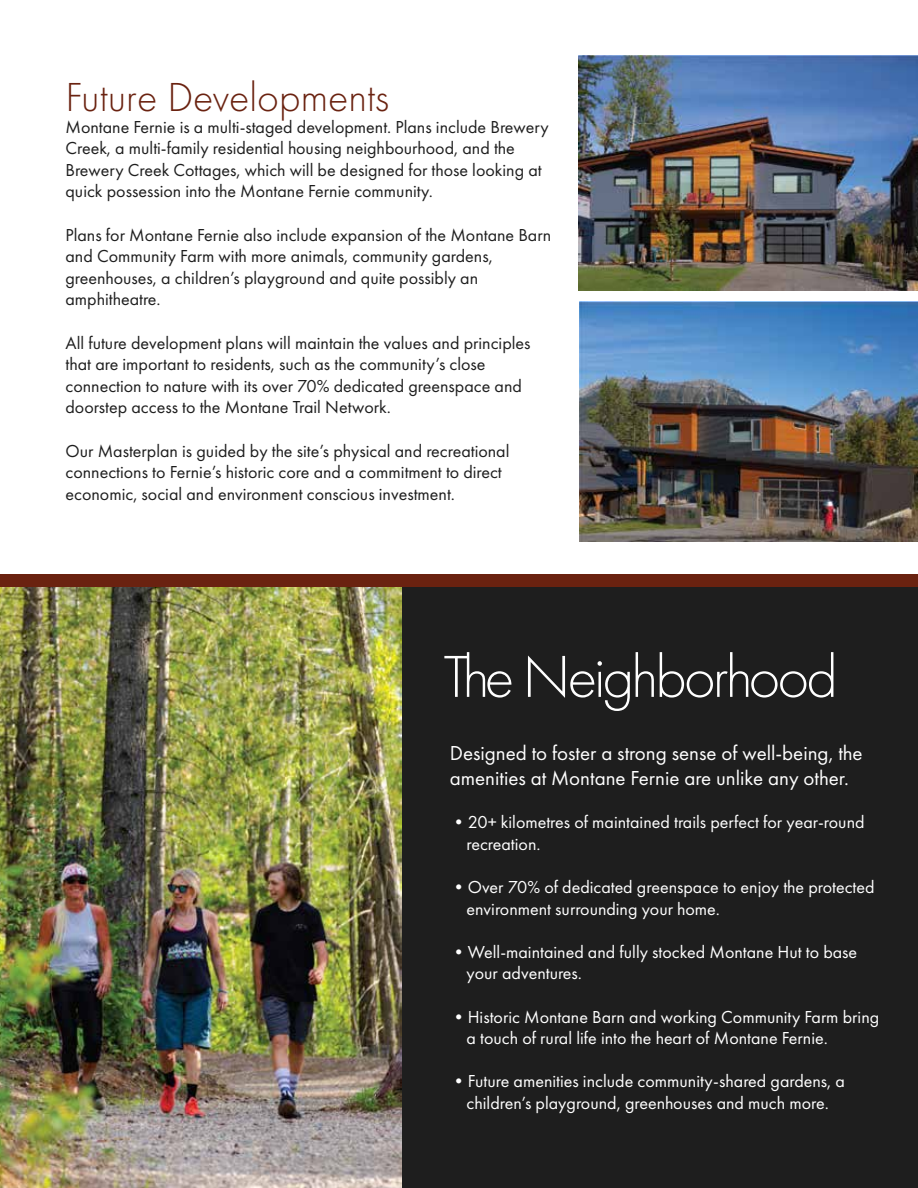
<style>
.page{position:relative;width:918px;height:1188px;background:#fff}
.page>*{position:absolute;margin:0;border:0;box-sizing:border-box;transform-origin:0 0}
.t1{font:300 61.35px "Futura PT";letter-spacing:-.05em;color:#fff}
.t2{font:300 42px "Futura PT";color:#6a2210}
.t3{font:21px/25.2px "Futura PT";color:#fff}
.t4{font:18px/21.6px "Futura PT";color:#1e1e1e}
.t5{font:18px/21.6px "Futura PT";color:#fff}
</style>
<div class="page">
<img style="left:579px;top:55px;width:339px;height:236px">
<img style="left:580px;top:302px;width:338px;height:240px">
<div style="left:0;top:587px;width:918px;height:601px;background:#1e1e1e"></div>
<img style="left:0;top:587px;width:401px;height:601px">
<div style="left:0;top:574px;width:918px;height:13px;background:#6a2210"></div>
<h2 class="t2" style="left:66px;top:73px;width:325px">Future Developments</h2>
<p class="t4" style="left:66px;top:116px;width:485px">Montane Fernie is a multi-staged development. Plans include Brewery Creek, a multi-family residential housing neighbourhood, and the Brewery Creek Cottages, which will be designed for those looking at quick possession into the Montane Fernie community.</p>
<p class="t4" style="left:66px;top:224px;width:487px">Plans for Montane Fernie also include expansion of the Montane Barn and Community Farm with more animals, community gardens, greenhouses, a children’s playground and quite possibly an amphitheatre.</p>
<p class="t4" style="left:66px;top:332px;width:467px">All future development plans will maintain the values and principles that are important to residents, such as the community’s close connection to nature with its over 70% dedicated greenspace and doorstep access to the Montane Trail Network.</p>
<p class="t4" style="left:66px;top:440px;width:446px">Our Masterplan is guided by the site’s physical and recreational connections to Fernie’s historic core and a commitment to direct economic, social and environment conscious investment.</p>
<h1 class="t1" style="left:444px;top:642px;width:396px">The Neighborhood</h1>
<p class="t3" style="left:450px;top:740px;width:414px">Designed to foster a strong sense of well-being, the amenities at Montane Fernie are unlike any other.</p>
<p class="t5" style="left:467px;top:811px;width:400px;text-indent:-17px">•20+ kilometres of maintained trails perfect for year-round recreation.</p>
<p class="t5" style="left:467px;top:876px;width:410px;text-indent:-17px">•Over 70% of dedicated greenspace to enjoy the protected environment surrounding your home.</p>
<p class="t5" style="left:467px;top:941px;width:392px;text-indent:-17px">•Well-maintained and fully stocked Montane Hut to base your adventures.</p>
<p class="t5" style="left:467px;top:1006px;width:414px;text-indent:-17px">•Historic Montane Barn and working Community Farm bring a touch of rural life into the heart of Montane Fernie.</p>
<p class="t5" style="left:450px;top:1070px;width:397px;text-align:center">•Future amenities include community-shared gardens, a children’s playground, greenhouses and much more.</p>
</div>
